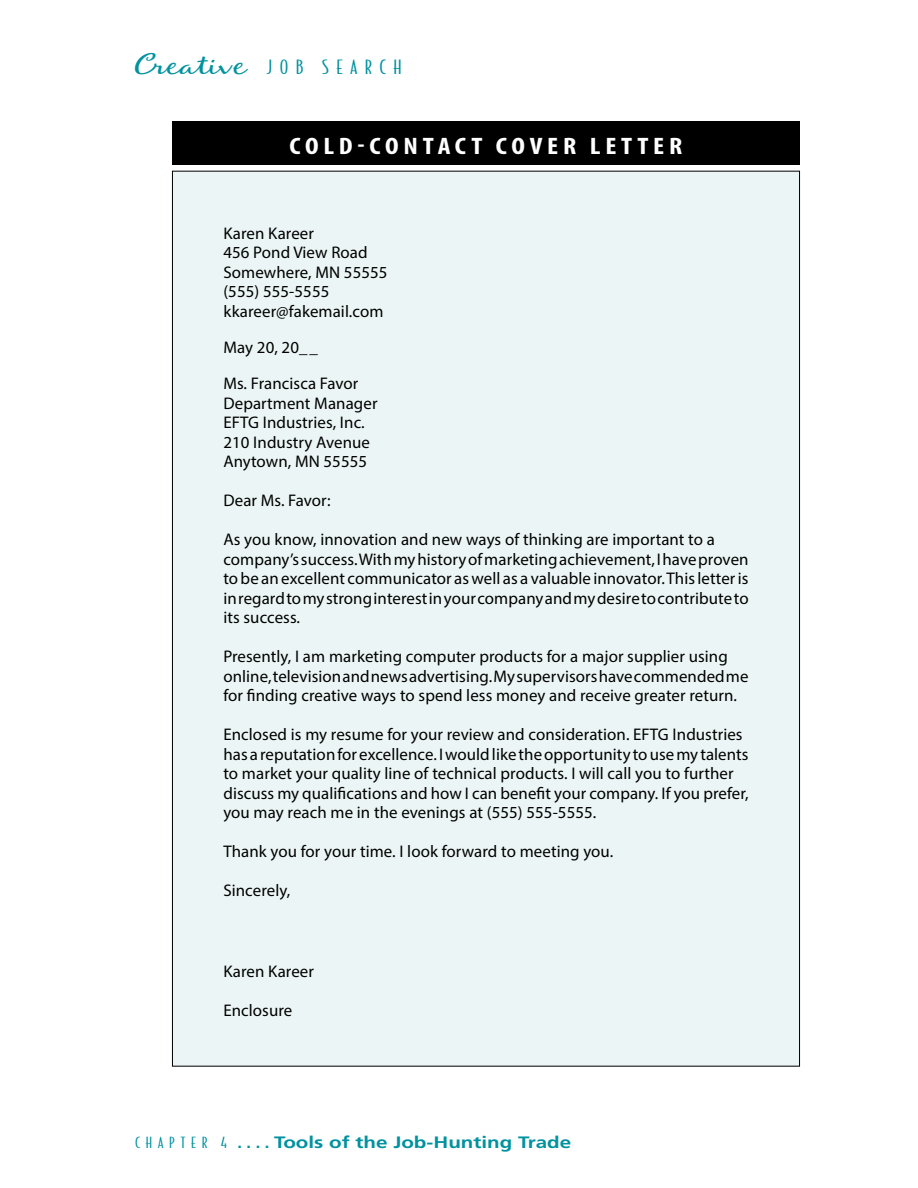
<style>
.page{position:relative;width:918px;height:1188px;background:#fff}
.page>*{position:absolute;margin:0;border:0;box-sizing:border-box;transform-origin:0 0}
.Title___H1{font:700 condensed 23.85px "Myriad Pro";letter-spacing:.17em;color:#fff;scale:1.18 1}
.t1{font:18.75px "Bodega Sans";letter-spacing:.3em;color:#00929f;scale:1.33 1}
.t2{font:16.8px/19.5px "Myriad Pro";letter-spacing:.005em;color:#000}
.t3{font:700 16.5px "Frutiger";color:#00929f}
.s1{font-family:"Mirielle";font-size:24.9px}
.s2{font-family:"Bodega Sans";font-weight:400;font-size:14.7px}
</style>
<div class="page">
<div style="left:172px;top:171px;width:628px;height:895px;background:#ecf5f5"></div>
<div style="left:172px;top:122px;width:628px;height:43px;background:#000"></div>
<p class="t1" style="left:135px;top:56px;width:202px"><span class="s1">Creative</span> JOB SE ARCH</p>
<h1 class="Title___H1" style="left:290px;top:131px;width:334px">COLD-CONTACT COVER LETTER</h1>
<p class="t2" style="left:223px;top:223px;width:92px">Karen Kareer</p>
<p class="t2" style="left:223px;top:242px;width:146px">456 Pond View Road</p>
<p class="t2" style="left:223px;top:262px;width:166px">Somewhere, MN 55555</p>
<p class="t2" style="left:223px;top:281px;width:108px">(555) 555-5555</p>
<p class="t2" style="left:223px;top:301px;width:162px">kkareer@fakemail.com</p>
<p class="t2" style="left:223px;top:337px;width:96px">May 20, 20_ _</p>
<p class="t2" style="left:223px;top:374px;width:137px">Ms. Francisca Favor</p>
<p class="t2" style="left:223px;top:393px;width:156px">Department Manager</p>
<p class="t2" style="left:223px;top:413px;width:143px">EFTG Industries, Inc.</p>
<p class="t2" style="left:223px;top:432px;width:148px">210 Industry Avenue</p>
<p class="t2" style="left:223px;top:452px;width:145px">Anytown, MN 55555</p>
<p class="t2" style="left:223px;top:491px;width:109px">Dear Ms. Favor:</p>
<p class="t2" style="left:223px;top:530px;width:527px">As you know, innovation and new ways of thinking are important to a company’s success. With my history of marketing achievement, I have proven to be an excellent communicator as well as a valuable innovator. This letter is in regard to my strong interest in your company and my desire to contribute to its success.</p>
<p class="t2" style="left:223px;top:647px;width:527px">Presently, I am marketing computer products for a major supplier using online, television and news advertising. My supervisors have commended me for finding creative ways to spend less money and receive greater return.</p>
<p class="t2" style="left:223px;top:725px;width:527px">Enclosed is my resume for your review and consideration. EFTG Industries has a reputation for excellence. I would like the opportunity to use my talents to market your quality line of technical products. I will call you to further discuss my qualifications and how I can benefit your company. If you prefer, you may reach me in the evenings at (555) 555-5555.</p>
<p class="t2" style="left:223px;top:842px;width:391px">Thank you for your time. I look forward to meeting you.</p>
<p class="t2" style="left:223px;top:881px;width:68px">Sincerely,</p>
<p class="t2" style="left:223px;top:961px;width:92px">Karen Kareer</p>
<p class="t2" style="left:223px;top:1000px;width:70px">Enclosure</p>
<p class="t3" style="left:135px;top:1132px;width:438px"><span class="s2">C H A P T E R 4</span> . . . . Tools of the Job-Hunting Trade</p>
</div>
